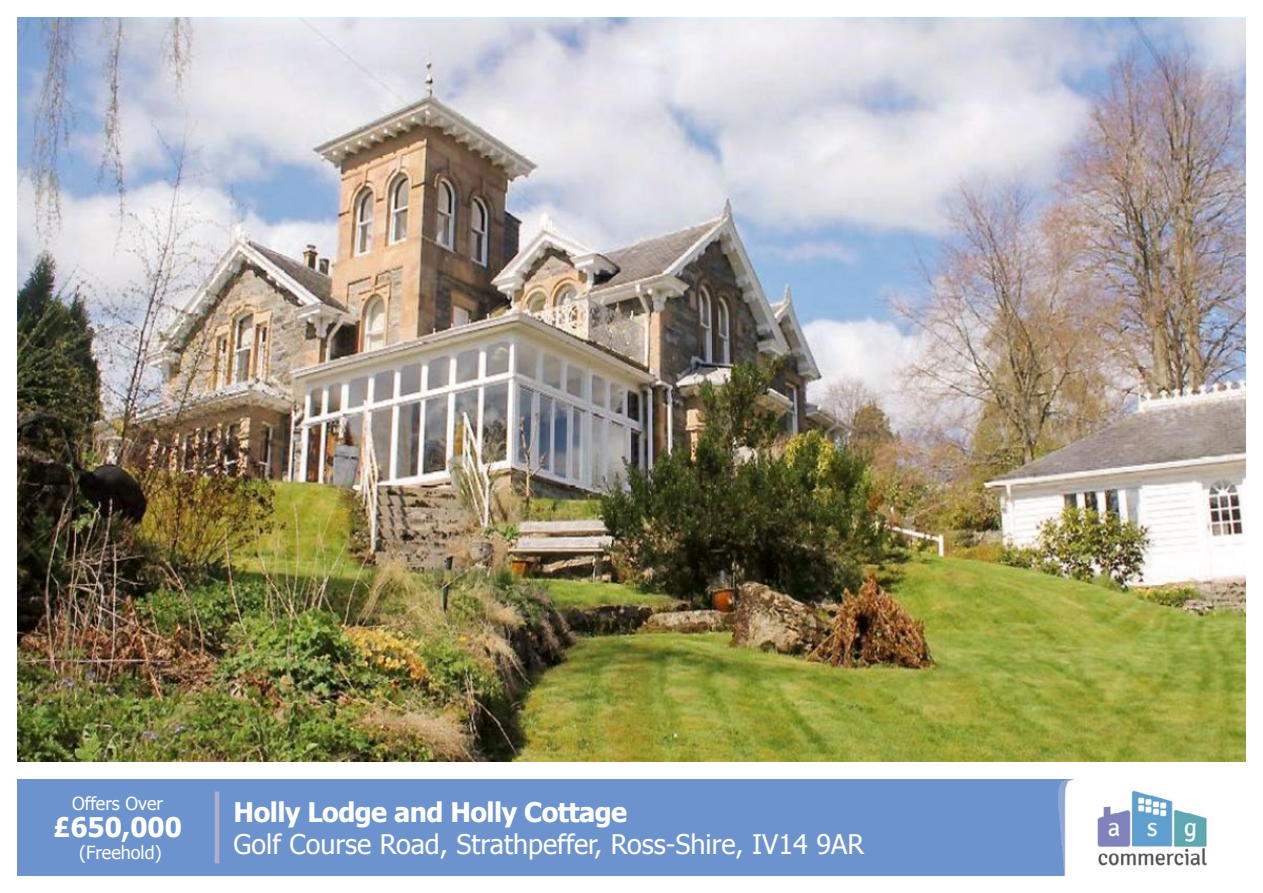
<style>
.page{position:relative;width:1263px;height:893px;background:#fff}
.page>*{position:absolute;margin:0;border:0;box-sizing:border-box;transform-origin:0 0}
.t1{font:27px "Tahoma";color:#fff}
.t2{font:700 27px "Tahoma";letter-spacing:-.02em;color:#fff}
.t3{font:18px "Tahoma";color:#fff}
</style>
<div class="page">
<div style="left:17px;top:779px;width:1057px;height:97px;background:#6c93cd"></div>
<img style="left:1058px;top:779px;width:150px;height:97px">
<hr style="left:215px;top:792px;width:4px;height:71px;background:#aeadd1">
<img style="left:17px;top:17px;width:1229px;height:744px">
<p class="t3" style="left:72px;top:791px;width:93px">Offers Over</p>
<p class="t2" style="left:53px;top:808px;width:130px">£650,000</p>
<p class="t3" style="left:79px;top:840px;width:84px">(Freehold)</p>
<p class="t2" style="left:234px;top:793px;width:395px">Holly Lodge and Holly Cottage</p>
<p class="t1" style="left:234px;top:826px;width:632px">Golf Course Road, Strathpeffer, Ross-Shire, IV14 9AR</p>
</div>
